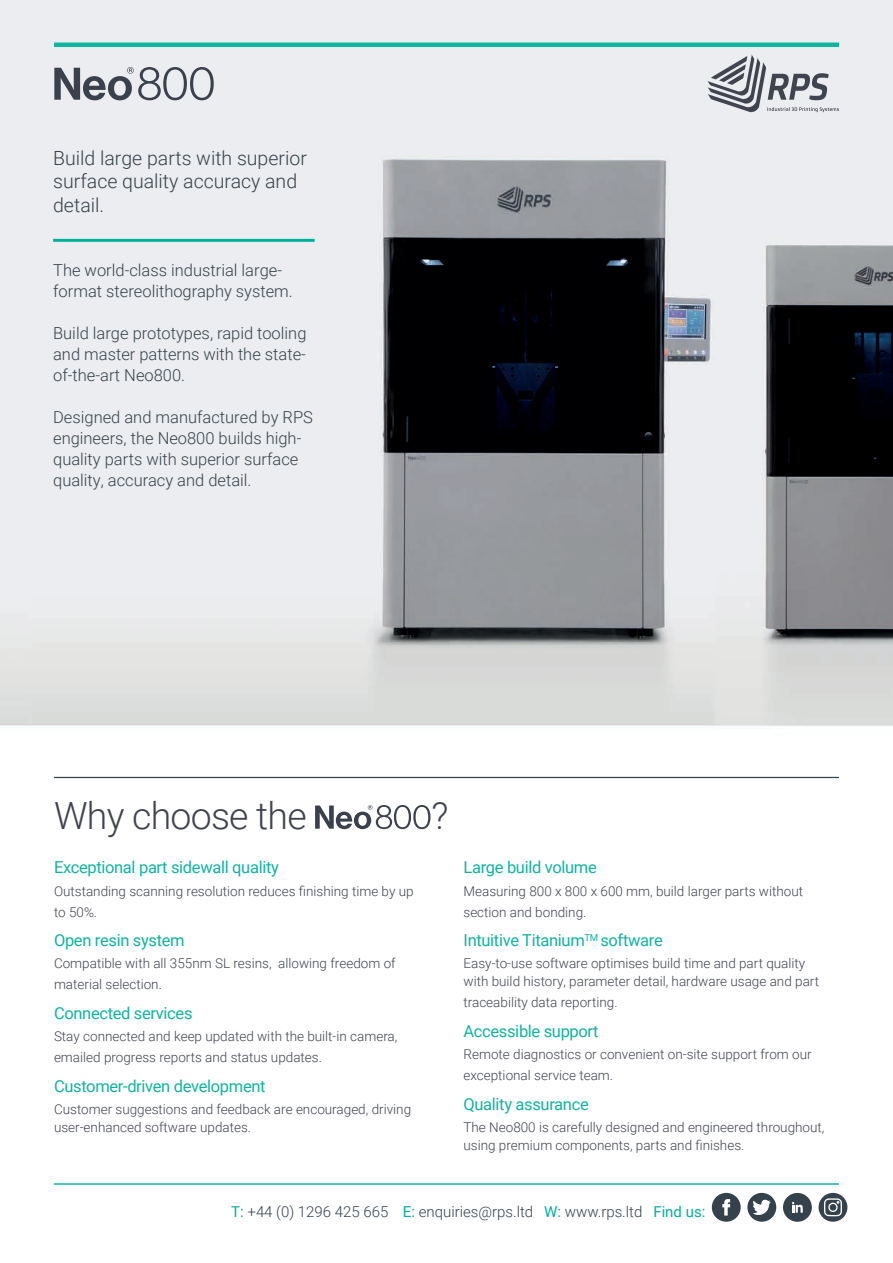
<style>
.page{position:relative;width:893px;height:1263px;background:#fff}
.page>*{position:absolute;margin:0;border:0;box-sizing:border-box;transform-origin:0 0}
.t1{font:300 37.5px "Roboto";letter-spacing:-.02em;color:#40444e}
.t2{font:300 19.5px/23.4px "Roboto";color:#35424b}
.t3{font:300 16.5px/21px "Roboto";color:#35424b}
.t4{font:16.5px "Roboto";letter-spacing:-.02em;color:#0fb49f}
.t5{font:300 15px "Roboto";color:#34424c}
.t6{font:300 13.5px/21px "Roboto";color:#40444e}
.s1{font-weight:400;color:#00b09b}
</style>
<div class="page">
<img style="left:0;top:18px;width:893px;height:1204px">
<hr style="left:53px;top:239px;width:262px;height:3px;background:#00b09b">
<svg style="left:707px;top:54px;width:132px;height:58px;background:#bbbdc2"></svg>
<hr style="left:54px;top:43px;width:785px;height:4px;background:#10b5a0">
<svg style="left:54px;top:67px;width:160px;height:33px;background:#a9acb2"></svg>
<svg style="left:315px;top:805px;width:115px;height:24px"></svg>
<div style="left:713px;top:1193px;width:27px;height:28px;background:#35424b;border-radius:50%"></div>
<div style="left:712px;top:1193px;width:29px;height:29px;border:2px solid #35424b;border-radius:50%"></div>
<div style="left:748px;top:1193px;width:27px;height:28px;background:#35424b;border-radius:50%"></div>
<div style="left:747px;top:1193px;width:29px;height:29px;border:2px solid #35424b;border-radius:50%"></div>
<div style="left:819px;top:1193px;width:28px;height:28px;background:#35424b;border-radius:50%"></div>
<div style="left:819px;top:1193px;width:28px;height:29px;border:2px solid #35424b;border-radius:50%"></div>
<div style="left:784px;top:1194px;width:27px;height:27px;background:#35424b;border-radius:50%"></div>
<div style="left:783px;top:1193px;width:29px;height:29px;border:2px solid #35424b;border-radius:50%"></div>
<svg style="left:792px;top:1202px;width:11px;height:11px"></svg>
<svg style="left:722px;top:1199px;width:8px;height:16px"></svg>
<svg style="left:753px;top:1199px;width:18px;height:18px"></svg>
<svg style="left:824px;top:1198px;width:18px;height:18px"></svg>
<hr style="left:54px;top:1183px;width:785px;height:2px;background:#10b5a0">
<hr style="left:54px;top:777px;width:785px;height:1px;background:#35424b">
<h2 class="t2" style="left:53px;top:146px;width:255px">Build large parts with superior surface quality accuracy and detail.</h2>
<p class="t3" style="left:53px;top:259px;width:241px">The world-class industrial large&shy;format stereolithography system.</p>
<p class="t3" style="left:53px;top:322px;width:255px;text-align:justify">Build large prototypes, rapid tooling and master patterns with the state&shy;of-the-art Neo800.</p>
<p class="t3" style="left:53px;top:406px;width:261px">Designed and manufactured by RPS engineers, the Neo800 builds high&shy;quality parts with superior surface quality, accuracy and detail.</p>
<h1 class="t1" style="left:54px;top:790px;width:254px">Why choose the</h1>
<h1 class="t1" style="left:431px;top:790px;width:19px">?</h1>
<p class="t4" style="left:54px;top:856px;width:226px">Exceptional part sidewall quality</p>
<p class="t6" style="left:54px;top:880px;width:361px">Outstanding scanning resolution reduces finishing time by up to 50%.</p>
<p class="t4" style="left:54px;top:929px;width:132px">Open resin system</p>
<p class="t6" style="left:54px;top:952px;width:343px">Compatible with all 355nm SL resins, allowing freedom of material selection.</p>
<p class="t4" style="left:54px;top:1001px;width:140px">Connected services</p>
<p class="t6" style="left:54px;top:1025px;width:345px">Stay connected and keep updated with the built-in camera, emailed progress reports and status updates.</p>
<p class="t4" style="left:54px;top:1074px;width:213px">Customer-driven development</p>
<p class="t6" style="left:54px;top:1099px;width:359px;line-height:18px">Customer suggestions and feedback are encouraged, driving user-enhanced software updates.</p>
<p class="t4" style="left:463px;top:856px;width:135px">Large build volume</p>
<p class="t6" style="left:463px;top:880px;width:341px">Measuring 800 x 800 x 600 mm, build larger parts without section and bonding.</p>
<p class="t4" style="left:463px;top:929px;width:201px">Intuitive Titanium<sup>TM</sup> software</p>
<p class="t6" style="left:463px;top:954px;width:357px;line-height:18px">Easy-to-use software optimises build time and part quality with build history, parameter detail, hardware usage and part</p>
<p class="t6" style="left:463px;top:991px;width:156px">traceability data reporting.</p>
<p class="t4" style="left:463px;top:1019px;width:137px">Accessible support</p>
<p class="t6" style="left:463px;top:1043px;width:350px">Remote diagnostics or convenient on-site support from our exceptional service team.</p>
<p class="t4" style="left:463px;top:1092px;width:127px">Quality assurance</p>
<p class="t6" style="left:463px;top:1117px;width:362px;line-height:18px">The Neo800 is carefully designed and engineered throughout, using premium components, parts and fi nishes.</p>
<p class="t5" style="left:231px;top:1201px;width:476px"><span class="s1">T:</span> +44 (0) 1296 425 665 <span class="s1">E:</span> enquiries@rps.ltd <span class="s1">W:</span> www.rps.ltd <span class="s1">Find us:</span></p>
</div>
